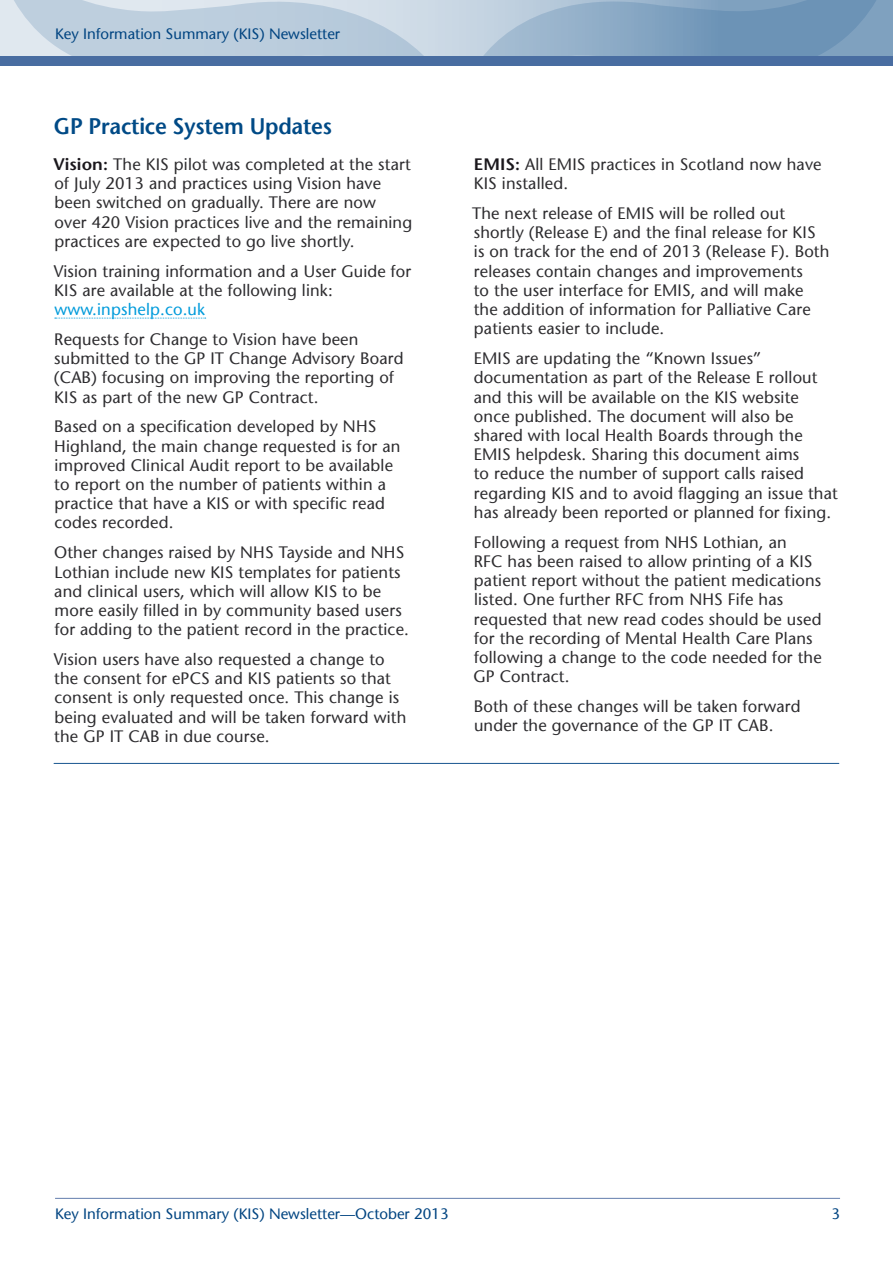
<style>
.page{position:relative;width:893px;height:1263px;background:#fff}
.page>*{position:absolute;margin:0;border:0;box-sizing:border-box;transform-origin:0 0}
.t1{font:600 22.5px "Stone Sans";letter-spacing:-.01em;color:#004a86;scale:.96 1}
.body_2_cols{font:16.5px/19.2px "Stone Sans";letter-spacing:.01em;color:#2d2c2f}
.t2{font:15px "Stone Sans";color:#004481}
.s1{font-weight:600;color:#1a171c}
.s2{color:#009bdb}
</style>
<div class="page">
<hr style="left:55px;top:1198px;width:785px;height:1px;background:#637ead">
<svg style="left:0;top:1px;width:893px;height:55px;background:#a6bed2"></svg>
<div style="left:0;top:56px;width:893px;height:10px;background:#496da1"></div>
<hr style="left:54px;top:763px;width:785px;height:1px;background:#18568f">
<svg style="left:55px;top:318px;width:151px;height:1px"></svg>
<p class="t2" style="left:55px;top:24px;width:287px">Key Information Summary (KIS) Newsletter</p>
<p class="t1" style="left:54px;top:112px;width:291px">GP Practice System Updates</p>
<p class="body_2_cols" style="left:54px;top:155px;width:360px"><span class="s1">Vision:</span> The KIS pilot was completed at the start of July 2013 and practices using Vision have been switched on gradually. There are now<br>over 420 Vision practices live and the remaining practices are expected to go live shortly.</p>
<p class="body_2_cols" style="left:54px;top:261px;width:359px">Vision training information and a User Guide for<br>KIS are available at the following link: <span class="s2">www.inpshelp.co.uk</span></p>
<p class="body_2_cols" style="left:54px;top:330px;width:351px">Requests for Change to Vision have been submitted to the GP IT Change Advisory Board (CAB) focusing on improving the reporting of KIS as part of the new GP Contract.</p>
<p class="body_2_cols" style="left:54px;top:417px;width:348px">Based on a specification developed by NHS Highland, the main change requested is for an improved Clinical Audit report to be available to report on the number of patients within a practice that have a KIS or with specific read codes recorded.</p>
<p class="body_2_cols" style="left:54px;top:543px;width:356px">Other changes raised by NHS Tayside and NHS Lothian include new KIS templates for patients and clinical users, which will allow KIS to be more easily filled in by community based users for adding to the patient record in the practice.</p>
<p class="body_2_cols" style="left:54px;top:650px;width:354px">Vision users have also requested a change to the consent for ePCS and KIS patients so that consent is only requested once. This change is being evaluated and will be taken forward with the GP IT CAB in due course.</p>
<p class="body_2_cols" style="left:474px;top:155px;width:349px"><span class="s1">EMIS:</span> All EMIS practices in Scotland now have<br>KIS installed.</p>
<p class="body_2_cols" style="left:472px;top:204px;width:359px">The next release of EMIS will be rolled out shortly (Release E) and the final release for KIS<br>is on track for the end of 2013 (Release F). Both releases contain changes and improvements<br>to the user interface for EMIS, and will make the addition of information for Palliative Care patients easier to include.</p>
<p class="body_2_cols" style="left:474px;top:349px;width:366px">EMIS are updating the “Known Issues” documentation as part of the Release E rollout and this will be available on the KIS website once published. The document will also be shared with local Health Boards through the EMIS helpdesk. Sharing this document aims<br>to reduce the number of support calls raised regarding KIS and to avoid flagging an issue that has already been reported or planned for fixing.</p>
<p class="body_2_cols" style="left:473px;top:532px;width:350px">Following a request from NHS Lothian, an<br>RFC has been raised to allow printing of a KIS patient report without the patient medications listed. One further RFC from NHS Fife has requested that new read codes should be used for the recording of Mental Health Care Plans following a change to the code needed for the GP Contract.</p>
<p class="body_2_cols" style="left:474px;top:697px;width:328px">Both of these changes will be taken forward under the governance of the GP IT CAB.</p>
<p class="t2" style="left:55px;top:1205px;width:395px">Key Information Summary (KIS) Newsletter—October 2013</p>
<p class="t2" style="left:831px;top:1205px;width:10px">3</p>
</div>
